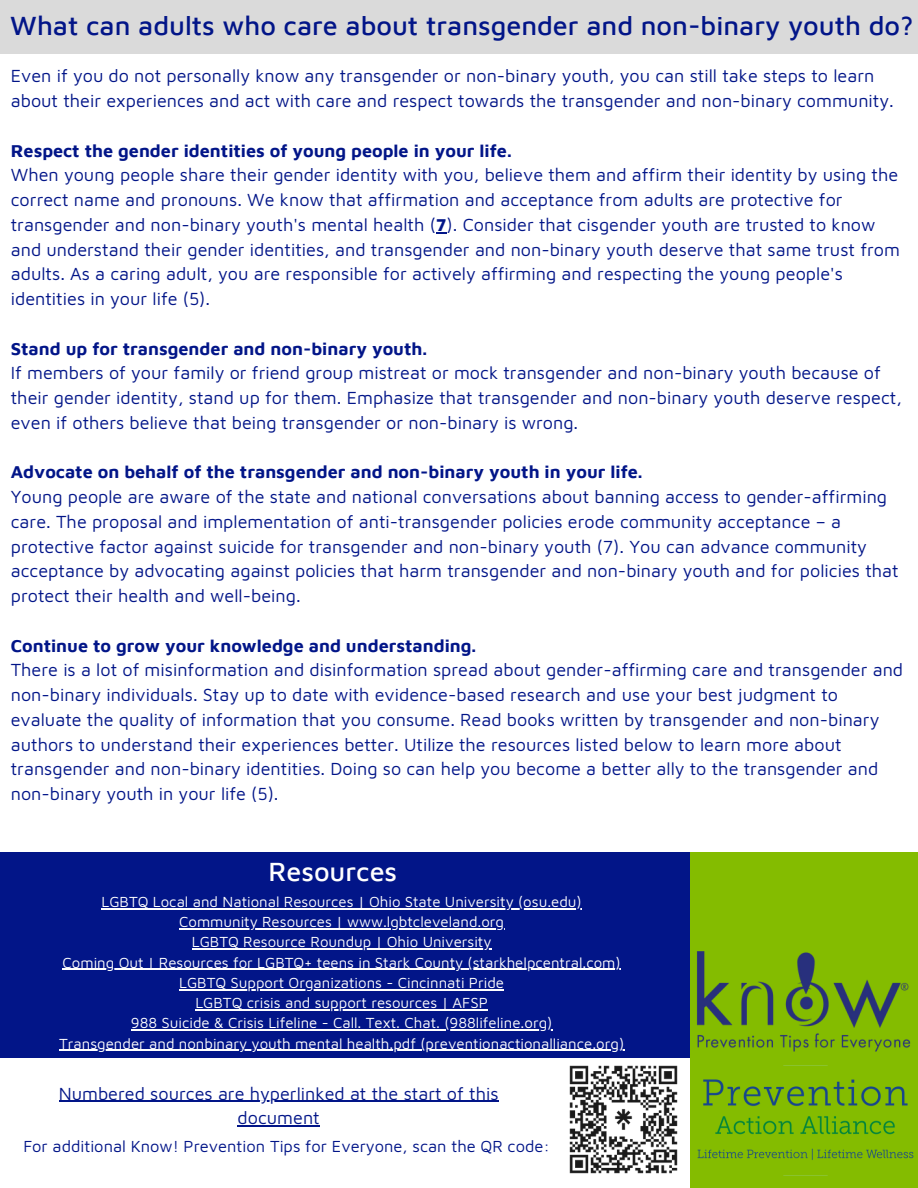
<style>
.page{position:relative;width:918px;height:1188px;background:#fff}
.page>*{position:absolute;margin:0;border:0;box-sizing:border-box;transform-origin:0 0}
.t1{font:500 27px "Maven Pro";color:#021588}
.t2{font:500 27px "Maven Pro";color:#fff}
.t3{font:18px/24.8px "Maven Pro";color:#021588}
.t4{font:16.5px "Maven Pro";color:#021588}
.t5{font:15px "Maven Pro";color:#fff}
.s1{font-weight:700}
</style>
<div class="page">
<div style="left:690px;top:853px;width:228px;height:335px;background:#84bc00"></div>
<img style="left:697px;top:1079px;width:216px;height:81px">
<img style="left:697px;top:951px;width:214px;height:100px">
<img style="left:570px;top:1066px;width:108px;height:108px">
<div style="left:0;top:853px;width:690px;height:205px;background:#021588"></div>
<div style="left:0;top:0;width:918px;height:53px;background:#dadada"></div>
<hr style="left:59px;top:1101px;width:440px;height:1px;background:#021588">
<hr style="left:238px;top:1125px;width:82px;height:2px;background:#021588">
<hr style="left:102px;top:908px;width:480px;height:1px;background:#fff">
<hr style="left:179px;top:928px;width:325px;height:1px;background:#fff">
<hr style="left:192px;top:948px;width:300px;height:2px;background:#fff">
<hr style="left:63px;top:969px;width:558px;height:1px;background:#fff">
<hr style="left:179px;top:989px;width:325px;height:1px;background:#fff">
<hr style="left:195px;top:1009px;width:293px;height:1px;background:#fff">
<hr style="left:131px;top:1029px;width:421px;height:2px;background:#fff">
<hr style="left:59px;top:1050px;width:565px;height:1px;background:#fff">
<p class="t1" style="left:10px;top:9px;width:905px">What can adults who care about transgender and non-binary youth do?</p>
<p class="t3" style="left:11px;top:63px;width:885px">Even if you do not personally know any transgender or non-binary youth, you can still take steps to learn about their experiences and act with care and respect towards the transgender and non-binary community.</p>
<h2 class="t3" style="left:11px;top:138px;width:891px"><span class="s1">Respect the gender identities of young people in your life.<br></span>When young people share their gender identity with you, believe them and affirm their identity by using the correct name and pronouns. We know that affirmation and acceptance from adults are protective for transgender and non-binary youth's mental health (<span class="s1">7</span>). Consider that cisgender youth are trusted to know and understand their gender identities, and transgender and non-binary youth deserve that same trust from adults. As a caring adult, you are responsible for actively affirming and respecting the young people's identities in your life (5).</h2>
<h2 class="t3" style="left:11px;top:336px;width:893px"><span class="s1">Stand up for transgender and non-binary youth.<br></span>If members of your family or friend group mistreat or mock transgender and non-binary youth because of their gender identity, stand up for them. Emphasize that transgender and non-binary youth deserve respect, even if others believe that being transgender or non-binary is wrong.</h2>
<p class="t3" style="left:11px;top:459px;width:890px"><span class="s1">Advocate on behalf of the transgender and non-binary youth in your life.<br></span>Young people are aware of the state and national conversations about banning access to gender-affirming care. The proposal and implementation of anti-transgender policies erode community acceptance – a protective factor against suicide for transgender and non-binary youth (7). You can advance community acceptance by advocating against policies that harm transgender and non-binary youth and for policies that protect their health and well-being.</p>
<p class="t3" style="left:11px;top:633px;width:894px"><span class="s1">Continue to grow your knowledge and understanding.<br></span>There is a lot of misinformation and disinformation spread about gender-affirming care and transgender and non-binary individuals. Stay up to date with evidence-based research and use your best judgment to evaluate the quality of information that you consume. Read books written by transgender and non-binary authors to understand their experiences better. Utilize the resources listed below to learn more about transgender and non-binary identities. Doing so can help you become a better ally to the transgender and non-binary youth in your life (5).</p>
<h2 class="t2" style="left:269px;top:855px;width:130px">Resources</h2>
<h1 class="t5" style="left:102px;top:892px;width:482px">LGBTQ Local and National Resources | Ohio State University (osu.edu)</h1>
<p class="t5" style="left:179px;top:913px;width:327px">Community Resources | www.lgbtcleveland.org</p>
<p class="t5" style="left:192px;top:933px;width:301px">LGBTQ Resource Roundup | Ohio University</p>
<p class="t5" style="left:63px;top:953px;width:560px">Coming Out | Resources for LGBTQ+ teens in Stark County (starkhelpcentral.com)</p>
<p class="t5" style="left:179px;top:973px;width:326px">LGBTQ Support Organizations - Cincinnati Pride</p>
<p class="t5" style="left:195px;top:994px;width:294px">LGBTQ crisis and support resources | AFSP</p>
<p class="t5" style="left:131px;top:1014px;width:423px">988 Suicide &amp; Crisis Lifeline - Call. Text. Chat. (988lifeline.org)</p>
<p class="t5" style="left:59px;top:1034px;width:567px">Transgender and nonbinary youth mental health.pdf (preventionactionalliance.org)</p>
<h2 class="t3" style="left:59px;top:1080px;width:441px;text-align:center">Numbered sources are hyperlinked at the start of this document</h2>
<h2 class="t4" style="left:23px;top:1136px;width:528px">For additional Know! Prevention Tips for Everyone, scan the QR code:</h2>
</div>
